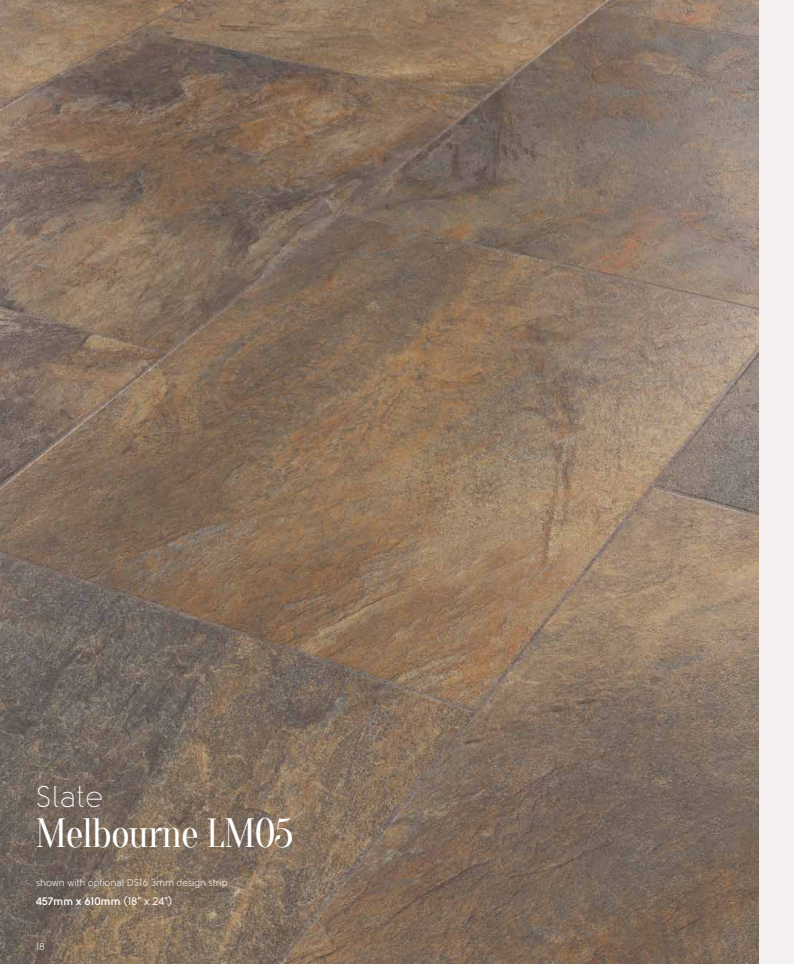
<style>
.page{position:relative;width:794px;height:964px;background:#f0ecea}
.page>*{position:absolute;margin:0;border:0;box-sizing:border-box;transform-origin:0 0}
.t1{font:40px "Oranienbaum";letter-spacing:-.025em;color:#fff}
.t2{font:300 30px "Solomon";color:#fff}
.t3{font:700 10.9px "Solomon";color:#fff}
.t4{font:10px "Solomon";letter-spacing:-.01em;color:#fff}
.s1{font-weight:400}
</style>
<div class="page">
<img style="left:0;top:0;width:758px;height:964px">
<h2 class="t2" style="left:35px;top:781px;width:69px">Slate</h2>
<h1 class="t1" style="left:35px;top:811px;width:259px">Melbourne LM05</h1>
<p class="t4" style="left:36px;top:877px;width:193px">shown with optional DS16 3mm design strip</p>
<p class="t3" style="left:36px;top:894px;width:138px">457mm x 610mm <span class="s1">(18” x 24”)</span></p>
<p class="t4" style="left:36px;top:941px;width:10px">18</p>
</div>
